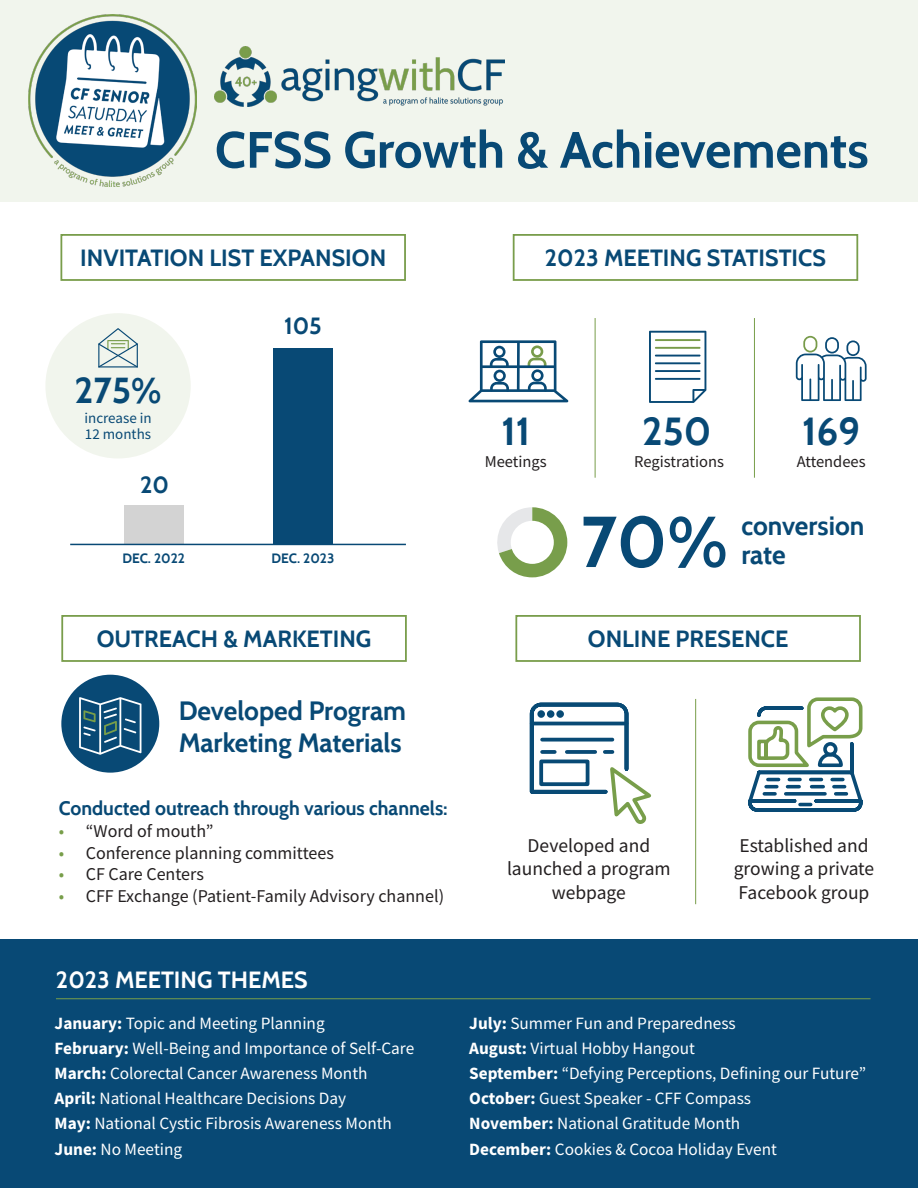
<style>
.page{position:relative;width:918px;height:1188px;background:#fff}
.page>*{position:absolute;margin:0;border:0;box-sizing:border-box;transform-origin:0 0}
.t1{font:700 71.85px "Cabin";color:#084975}
.t2{font:700 51px "Cabin";color:#084975}
.t3{font:700 39px "Cabin";color:#084975}
.t4{font:700 36px "Cabin";color:#084975}
.t5{font:700 26.4px "Cabin";color:#084975}
.t6{font:700 23.4px "Cabin";color:#084975}
.t7{font:700 23.4px "Cabin";color:#fff}
.t8{font:19.5px/23.4px "Source Sans Pro";color:#231f20;text-align:center}
.t9{font:700 19.5px "Cabin";color:#084975}
.t10{font:18px "Source Sans Pro";color:#231f20}
.t11{font:17.25px "Source Sans Pro";color:#fff}
.t12{font:16.5px "Source Sans Pro";color:#231f20}
.t13{font:15px/16.5px "Source Sans Pro";color:#084975}
.t14{font:700 13.5px "Cabin";color:#084975}
.s1{color:#789e4a}
.s2{font-weight:700}
</style>
<div class="page">
<div style="left:60px;top:234px;width:346px;height:47px;border:2px solid #799d4b"></div>
<div style="left:513px;top:234px;width:345px;height:47px;border:2px solid #799d4b"></div>
<div style="left:61px;top:615px;width:346px;height:47px;border:2px solid #799d4b"></div>
<div style="left:515px;top:615px;width:346px;height:47px;border:2px solid #799d4b"></div>
<div style="left:124px;top:505px;width:60px;height:40px;background:#d3d3d3"></div>
<div style="left:273px;top:505px;width:60px;height:39px;background:#084975"></div>
<div style="left:273px;top:466px;width:60px;height:39px;background:#084975"></div>
<div style="left:273px;top:427px;width:60px;height:39px;background:#084975"></div>
<div style="left:273px;top:388px;width:60px;height:39px;background:#084975"></div>
<div style="left:273px;top:348px;width:60px;height:40px;background:#084975"></div>
<div style="left:45px;top:313px;width:146px;height:146px;background:#f1f5ed;border-radius:50%"></div>
<svg style="left:98px;top:328px;width:40px;height:40px"></svg>
<div style="left:61px;top:675px;width:98px;height:98px;background:#084975;border-radius:50%"></div>
<svg style="left:748px;top:697px;width:115px;height:115px"></svg>
<svg style="left:529px;top:702px;width:123px;height:122px"></svg>
<div style="left:0;top:940px;width:918px;height:248px;background:#084975"></div>
<hr style="left:56px;top:998px;width:815px;height:1px;background:#789e4a">
<hr style="left:695px;top:699px;width:1px;height:205px;background:#789e4a">
<svg style="left:79px;top:697px;width:62px;height:58px"></svg>
<svg style="left:497px;top:507px;width:70px;height:70px"></svg>
<div style="left:511px;top:521px;width:43px;height:43px;background:#fff;border-radius:50%"></div>
<hr style="left:595px;top:318px;width:1px;height:160px;background:#789e4a">
<hr style="left:754px;top:318px;width:1px;height:160px;background:#789e4a">
<svg style="left:796px;top:336px;width:71px;height:65px"></svg>
<svg style="left:468px;top:340px;width:100px;height:62px"></svg>
<svg style="left:649px;top:331px;width:57px;height:72px"></svg>
<hr style="left:655px;top:370px;width:46px;height:2px;background:#084975">
<hr style="left:655px;top:362px;width:46px;height:2px;background:#084975">
<hr style="left:655px;top:355px;width:46px;height:2px;background:#084975">
<hr style="left:655px;top:347px;width:46px;height:2px;background:#789b4a">
<hr style="left:655px;top:339px;width:46px;height:2px;background:#789b4a">
<hr style="left:655px;top:378px;width:46px;height:2px;background:#084975">
<hr style="left:70px;top:544px;width:336px;height:1px;background:#084975">
<div style="left:0;top:0;width:918px;height:202px;background:#f1f5ed"></div>
<img style="left:215px;top:46px;width:289px;height:61px">
<img style="left:28px;top:15px;width:169px;height:171px">
<p class="t2" style="left:215px;top:119px;width:655px">CFSS Growth &amp; Achievements</p>
<p class="t6" style="left:80px;top:244px;width:307px">INVITATION LIST EXPANSION</p>
<p class="t6" style="left:545px;top:244px;width:283px">2023 MEETING STATISTICS</p>
<p class="t6" style="left:284px;top:312px;width:39px">105</p>
<p class="t4" style="left:75px;top:369px;width:89px">275%</p>
<p class="t13" style="left:84px;top:410px;width:69px">increase in<br>12 months</p>
<p class="t3" style="left:501px;top:408px;width:30px">11</p>
<p class="t3" style="left:642px;top:408px;width:71px">250</p>
<p class="t3" style="left:802px;top:408px;width:60px">169</p>
<p class="t12" style="left:485px;top:451px;width:64px">Meetings</p>
<p class="t12" style="left:634px;top:451px;width:91px">Registrations</p>
<p class="t12" style="left:797px;top:451px;width:70px">Attendees</p>
<p class="t6" style="left:140px;top:471px;width:30px">20</p>
<p class="t14" style="left:122px;top:550px;width:64px">DEC. 2022</p>
<p class="t14" style="left:272px;top:550px;width:64px">DEC. 2023</p>
<p class="t1" style="left:580px;top:498px;width:149px">70%</p>
<p class="t5" style="left:741px;top:510px;width:125px">conversion</p>
<p class="t5" style="left:741px;top:538px;width:46px">rate</p>
<p class="t6" style="left:97px;top:625px;width:276px">OUTREACH &amp; MARKETING</p>
<p class="t6" style="left:588px;top:625px;width:202px">ONLINE PRESENCE</p>
<p class="t5" style="left:179px;top:695px;width:229px">Developed Program</p>
<p class="t5" style="left:179px;top:727px;width:225px">Marketing Materials</p>
<p class="t9" style="left:59px;top:797px;width:391px">Conducted outreach through various channels:</p>
<p class="t10" style="left:59px;top:820px;width:156px"><span class="s1">•</span> “Word of mouth”</p>
<p class="t10" style="left:59px;top:841px;width:277px"><span class="s1">•</span> Conference planning committees</p>
<p class="t10" style="left:59px;top:863px;width:147px"><span class="s1">•</span> CF Care Centers</p>
<p class="t10" style="left:59px;top:884px;width:387px"><span class="s1">•</span> CFF Exchange (Patient-Family Advisory channel)</p>
<p class="t7" style="left:56px;top:965px;width:253px">2023 MEETING THEMES</p>
<p class="t8" style="left:507px;top:834px;width:165px">Developed and launched a program webpage</p>
<p class="t8" style="left:734px;top:834px;width:142px;text-align:left">Established and growing a private<br>Facebook group</p>
<p class="t11" style="left:55px;top:1013px;width:272px"><span class="s2">January:</span> Topic and Meeting Planning</p>
<p class="t11" style="left:469px;top:1013px;width:268px"><span class="s2">July:</span> Summer Fun and Preparedness</p>
<p class="t11" style="left:55px;top:1038px;width:361px"><span class="s2">February:</span> Well-Being and Importance of Self-Care</p>
<p class="t11" style="left:469px;top:1038px;width:227px"><span class="s2">August:</span> Virtual Hobby Hangout</p>
<p class="t11" style="left:55px;top:1062px;width:314px"><span class="s2">March:</span> Colorectal Cancer Awareness Month</p>
<p class="t11" style="left:469px;top:1062px;width:398px"><span class="s2">September:</span> “Defying Perceptions, Defining our Future”</p>
<p class="t11" style="left:55px;top:1087px;width:293px"><span class="s2">April:</span> National Healthcare Decisions Day</p>
<p class="t11" style="left:469px;top:1087px;width:283px"><span class="s2">October:</span> Guest Speaker - CFF Compass</p>
<p class="t11" style="left:55px;top:1113px;width:339px"><span class="s2">May:</span> National Cystic Fibrosis Awareness Month</p>
<p class="t11" style="left:469px;top:1113px;width:273px"><span class="s2">November:</span> National Gratitude Month</p>
<p class="t11" style="left:55px;top:1138px;width:129px"><span class="s2">June:</span> No Meeting</p>
<p class="t11" style="left:469px;top:1138px;width:309px"><span class="s2">December:</span> Cookies &amp; Cocoa Holiday Event</p>
</div>
